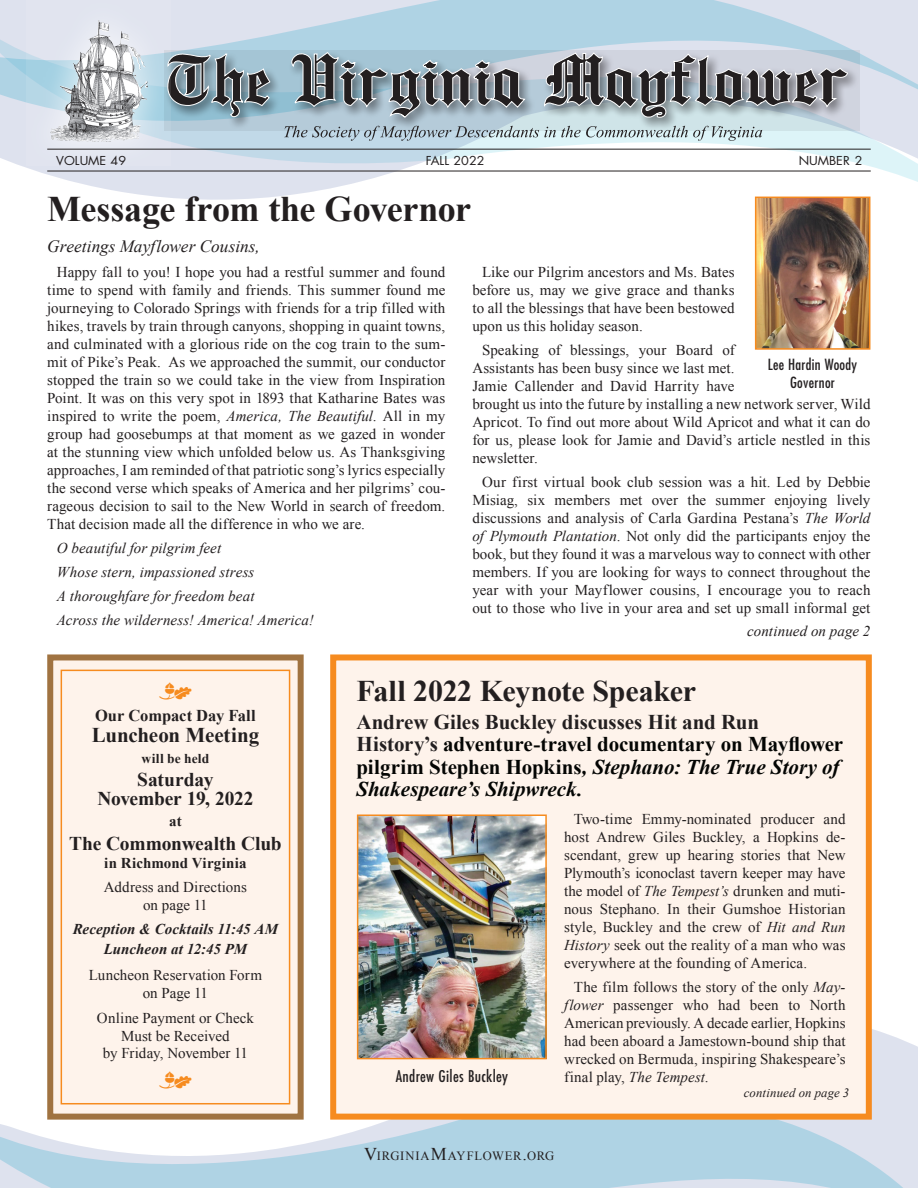
<style>
.page{position:relative;width:918px;height:1188px;background:#fff}
.page>*{position:absolute;margin:0;border:0;box-sizing:border-box;transform-origin:0 0}
.t1{font:700 36px "Times New Roman";letter-spacing:-.01em;color:#231f20}
.t2{font:700 30px "Times New Roman";letter-spacing:-.01em;color:#231f20}
.t3{font:27px "Type Embellishments One Let Plain";color:#f68b1f}
.t4{font:700 21px/22.5px "Times New Roman";letter-spacing:-.005em;color:#040503}
.t5{font:700 21px "Times New Roman";letter-spacing:-.005em;color:#231f20}
.t6{font:700 19.5px/19.5px "Times New Roman";letter-spacing:-.01em;color:#231f20;text-align:center}
.t7{font:italic 17.25px "Times New Roman";color:#231f20}
.t8{font:700 16.5px "Times New Roman";letter-spacing:-.005em;color:#231f20}
.t9{font:500 condensed 15.75px "Futura";letter-spacing:.02em;color:#231f20}
.t10{font:15px/18px "Times New Roman";letter-spacing:.005em;color:#231f20;text-align:justify}
.t11{font:italic 15px/24px "Times New Roman";letter-spacing:.005em;color:#231f20}
.t12{font:italic 700 15px/20.1px "Times New Roman";letter-spacing:.01em;color:#231f20;text-align:center}
.t13{font:condensed 15px/18px "Futura";letter-spacing:.02em;color:#231f20;text-align:center}
.t14{font:700 15px "Times New Roman";letter-spacing:.01em;color:#231f20}
.t15{font:700 13.5px "Times New Roman";letter-spacing:.01em;color:#231f20}
.t16{font:italic 12.75px "Times New Roman";letter-spacing:.01em;color:#231f20}
.t17{font:12.6px "Times New Roman";letter-spacing:.055em;color:#231f20}
.t18{font:12px "Futura";color:#231f20;scale:1.05 1}
.s1{font-style:italic}
.s2{color:#231f20}
.s3{font-size:18px}
</style>
<div class="page">
<svg style="left:0;top:1029px;width:918px;height:159px;fill:#afd3e4"></svg>
<svg style="left:0;top:0;width:918px;height:256px"></svg>
<svg style="left:271px;top:50px;width:589px;height:80px;background:#b9cfda"></svg>
<svg style="left:167px;top:41px;width:104px;height:215px"></svg>
<svg style="left:291px;top:52px;width:235px;height:66px;background:#84929a"></svg>
<svg style="left:544px;top:0;width:304px;height:118px;background:#a2b0bb"></svg>
<svg style="left:284px;top:126px;width:478px;height:15px;background:#afc2c9"></svg>
<svg style="left:27px;top:0;width:144px;height:166px;background:#d3dee9"></svg>
<img style="left:50px;top:20px;width:75px;height:122px">
<div style="left:50px;top:657px;width:251px;height:460px;background:#fef3eb"></div>
<div style="left:47px;top:654px;width:257px;height:466px;border:6px solid #a07341"></div>
<div style="left:61px;top:670px;width:229px;height:434px;border:2px solid #f68b1f"></div>
<div style="left:333px;top:657px;width:536px;height:460px;background:#fef3eb"></div>
<div style="left:330px;top:654px;width:542px;height:466px;border:6px solid #f68b1f"></div>
<img style="left:360px;top:817px;width:184px;height:239px">
<div style="left:357px;top:814px;width:190px;height:245px;border:2px solid #f68b1f"></div>
<hr style="left:47px;top:149px;width:824px;height:1px;background:#231f20">
<hr style="left:47px;top:171px;width:824px;height:1px;background:#231f20">
<img style="left:758px;top:200px;width:109px;height:147px">
<div style="left:755px;top:197px;width:115px;height:153px;border:2px solid #f68b1f"></div>
<p class="t18" style="left:56px;top:152px;width:68px">VOLUME 49</p>
<p class="t18" style="left:426px;top:152px;width:58px">FALL 2022</p>
<p class="t18" style="left:799px;top:152px;width:62px">NUMBER 2</p>
<h1 class="t1" style="left:47px;top:184px;width:426px">Message from the Governor</h1>
<p class="t7" style="left:47px;top:235px;width:214px">Greetings Mayflower Cousins,</p>
<p class="t10" style="left:47px;top:263px;width:400px;text-indent:10px">Happy fall to you! I hope you had a restful summer and found time to spend with family and friends. This summer found me journeying to Colorado Springs with friends for a trip filled with hikes, travels by train through canyons, shopping in quaint towns, and culminated with a glorious ride on the cog train to the sum&shy;mit of Pike’s Peak. As we approached the summit, our conductor stopped the train so we could take in the view from Inspiration Point. It was on this very spot in 1893 that Katharine Bates was inspired to write the poem, <span class="s1">America, The Beautiful</span>. All in my group had goosebumps at that moment as we gazed in wonder at the stunning view which unfolded below us. As Thanksgiving approaches, I am reminded of that patriotic song’s lyrics especially the second verse which speaks of America and her pilgrims’ cou&shy;rageous decision to sail to the New World in search of freedom.<br>That decision made all the difference in who we are.</p>
<p class="t11" style="left:57px;top:536px;width:258px">O beautiful for pilgrim feet<br>Whose stern, impassioned stress<br>A thoroughfare for freedom beat<br>Across the wilderness! America! America!</p>
<p class="t10" style="left:472px;top:263px;width:264px;text-indent:10px">Like our Pilgrim ancestors and Ms. Bates before us, may we give grace and thanks to all the blessings that have been bestowed upon us this holiday season.</p>
<p class="t10" style="left:472px;top:341px;width:400px;text-align:left;text-indent:10px">Speaking of blessings, your Board of<br>Assistants has been busy since we last met.<br>Jamie Callender and David Harrity have<br>brought us into the future by installing a new network server, Wild Apricot. To find out more about Wild Apricot and what it can do for us, please look for Jamie and David’s article nestled in this newsletter.</p>
<p class="t10" style="left:472px;top:473px;width:400px;text-indent:10px">Our first virtual book club session was a hit. Led by Debbie Misiag, six members met over the summer enjoying lively discussions and analysis of Carla Gardina Pestana’s <span class="s1">The World of Plymouth Plantation</span>. Not only did the participants enjoy the book, but they found it was a marvelous way to connect with other members. If you are looking for ways to connect throughout the year with your Mayflower cousins, I encourage you to reach out to those who live in your area and set up small informal get</p>
<p class="t13" style="left:768px;top:355px;width:91px">Lee Hardin Woody<br>Governor</p>
<p class="t11" style="left:747px;top:619px;width:125px">continued on page 2</p>
<h3 class="t3" style="left:158px;top:680px;width:36px">m</h3>
<p class="t8" style="left:95px;top:704px;width:162px">Our Compact Day Fall</p>
<h3 class="t5" style="left:92px;top:720px;width:169px">Luncheon Meeting</h3>
<p class="t15" style="left:142px;top:749px;width:69px">will be held</p>
<h3 class="t6" style="left:97px;top:769px;width:158px">Saturday<br>November 19, 2022</h3>
<p class="t14" style="left:169px;top:811px;width:14px">at</p>
<h3 class="t6" style="left:69px;top:834px;width:214px">The Commonwealth Club</h3>
<p class="t14" style="left:104px;top:853px;width:144px">in Richmond Virginia</p>
<p class="t10" style="left:104px;top:878px;width:144px;line-height:17.2px;text-align:center">Address and Directions on page 11</p>
<p class="t12" style="left:73px;top:919px;width:207px">Reception &amp; Cocktails 11:45 AM<br>Luncheon at 12:45 PM</p>
<p class="t10" style="left:89px;top:966px;width:175px;line-height:17.2px;text-align:center">Luncheon Reservation Form on Page 11</p>
<p class="t10" style="left:97px;top:1010px;width:158px;line-height:17.2px;text-align:center">Online Payment or Check<br>Must be Received<br>by Friday, November 11</p>
<h3 class="t3" style="left:158px;top:1069px;width:36px">m</h3>
<h2 class="t2" style="left:356px;top:670px;width:341px">Fall 2022 Keynote Speaker</h2>
<h3 class="t4" style="left:356px;top:710px;width:488px"><span class="s2">Andrew Giles Buckley discusses Hit and Run History’s</span> adventure-travel documentary on Mayflower pilgrim Stephen Hopkins<span class="s1">, Stephano: The True Story of Shakespeare’s Shipwreck.</span></h3>
<p class="t10" style="left:564px;top:810px;width:283px;text-indent:10px">Two-time Emmy-nominated producer and host Andrew Giles Buckley, a Hopkins de&shy;scendant, grew up hearing stories that New Plymouth’s iconoclast tavern keeper may have the model of <span class="s1">The Tempest’s</span> drunken and muti&shy;nous Stephano. In their Gumshoe Historian style, Buckley and the crew of <span class="s1">Hit and Run History</span> seek out the reality of a man who was everywhere at the founding of America.</p>
<p class="t10" style="left:564px;top:978px;width:283px;text-indent:10px">The film follows the story of the only <span class="s1">May&shy;flower</span> passenger who had been to North American previously. A decade earlier, Hopkins had been aboard a Jamestown-bound ship that wrecked on Bermuda, inspiring Shakespeare’s final play, <span class="s1">The Tempest</span>.</p>
<p class="t9" style="left:396px;top:1066px;width:114px">Andrew Giles Buckley</p>
<p class="t17" style="left:364px;top:1148px;width:192px"><span class="s3">V</span>IRGINIA<span class="s3">M</span>AYFLOWER<span class="s3">.</span>ORG</p>
<p class="t16" style="left:744px;top:1084px;width:107px">continued on page 3</p>
</div>
